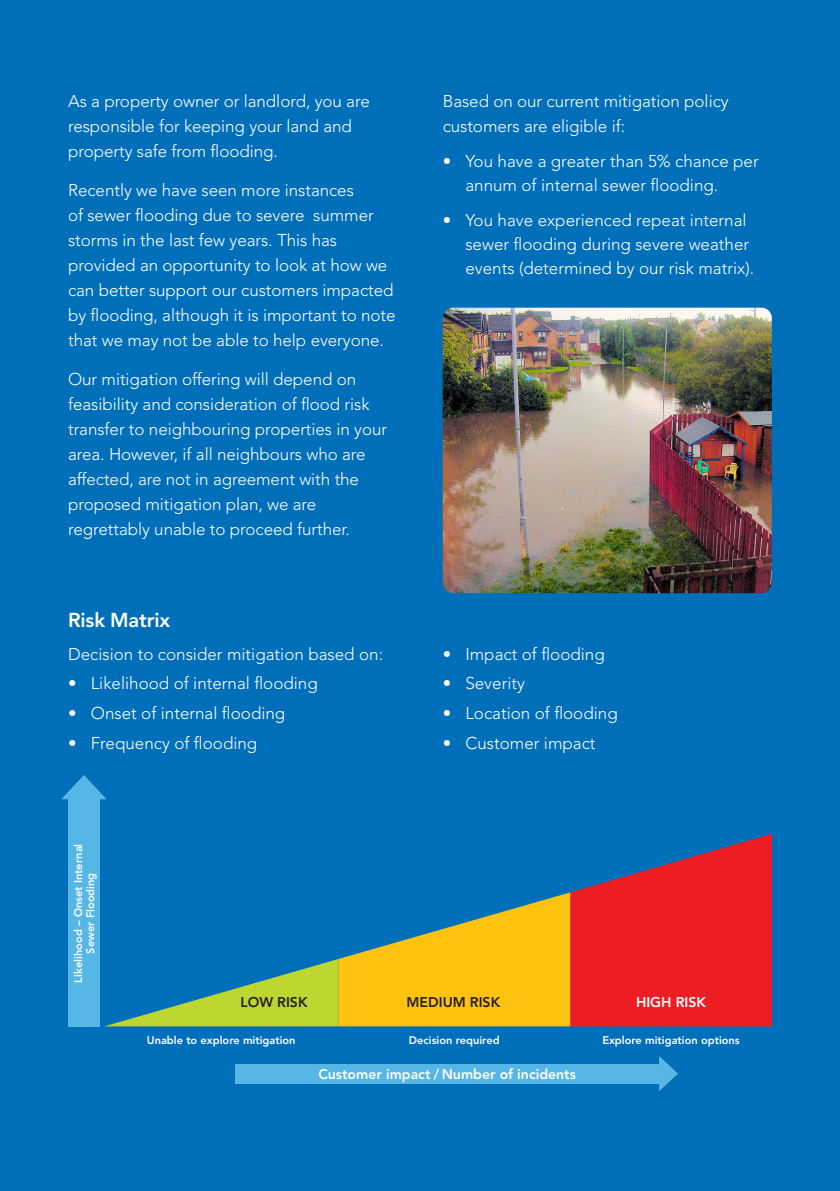
<style>
.page{position:relative;width:840px;height:1191px;background:#fff}
.page>*{position:absolute;margin:0;border:0;box-sizing:border-box;transform-origin:0 0}
.BODY{font:800 20px "Avenir";letter-spacing:-.01em;color:#fff}
.SUB_HEADER{font:300 17px/25px "Avenir";letter-spacing:-.005em;color:#fff}
.SUB_HEADER-2{font:800 14px "Avenir";color:#fff}
.SUB_HEADER-3{font:800 14px "Avenir";color:#231f20}
.SUB_HEADER-4{font:800 11px/12px "Avenir";color:#fff;text-align:center}
</style>
<div class="page">
<div style="left:0;top:0;width:839px;height:1191px;background:#006fba"></div>
<img style="left:442px;top:308px;width:329px;height:285px">
<svg style="left:62px;top:775px;width:44px;height:24px"></svg>
<div style="left:68px;top:797px;width:31px;height:229px;background:#56b7e7"></div>
<svg style="left:570px;top:834px;width:201px;height:192px;fill:#ee1d23"></svg>
<svg style="left:106px;top:892px;width:464px;height:134px"></svg>
<svg style="left:658px;top:1056px;width:19px;height:35px"></svg>
<div style="left:235px;top:1064px;width:423px;height:19px;background:#56b7e7"></div>
<p class="SUB_HEADER" style="left:68px;top:88px;width:303px">As a property owner or landlord, you are responsible for keeping your land and property safe from flooding.</p>
<p class="SUB_HEADER" style="left:68px;top:177px;width:329px">Recently we have seen more instances<br>of sewer flooding due to severe summer storms in the last few years. This has provided an opportunity to look at how we can better support our customers impacted by flooding, although it is important to note that we may not be able to help everyone.</p>
<p class="SUB_HEADER" style="left:68px;top:366px;width:320px">Our mitigation offering will depend on feasibility and consideration of flood risk transfer to neighbouring properties in your area. However, if all neighbours who are affected, are not in agreement with the proposed mitigation plan, we are regrettably unable to proceed further.</p>
<p class="BODY" style="left:68px;top:608px;width:104px">Risk Matrix</p>
<p class="SUB_HEADER" style="left:68px;top:641px;width:316px">Decision to consider mitigation based on:</p>
<p class="SUB_HEADER" style="left:68px;top:671px;width:251px">• Likelihood of internal flooding</p>
<p class="SUB_HEADER" style="left:68px;top:700px;width:219px">• Onset of internal flooding</p>
<p class="SUB_HEADER" style="left:68px;top:730px;width:191px">• Frequency of flooding</p>
<p class="SUB_HEADER-4" style="left:72px;top:982px;width:140px;rotate:-90deg">Likelihood – Onset Internal<br>Sewer Flooding</p>
<p class="SUB_HEADER" style="left:442px;top:88px;width:287px">Based on our current mitigation policy customers are eligible if:</p>
<p class="SUB_HEADER" style="left:465px;top:149px;width:295px;line-height:24px;text-indent:-23px">• You have a greater than 5% chance per annum of internal sewer flooding.</p>
<p class="SUB_HEADER" style="left:465px;top:208px;width:290px;line-height:24px;text-indent:-23px">• You have experienced repeat internal sewer flooding during severe weather events (determined by our risk matrix).</p>
<p class="SUB_HEADER" style="left:442px;top:641px;width:163px">• Impact of flooding</p>
<p class="SUB_HEADER" style="left:442px;top:671px;width:84px">• Severity</p>
<p class="SUB_HEADER" style="left:442px;top:700px;width:176px">• Location of flooding</p>
<p class="SUB_HEADER" style="left:442px;top:730px;width:154px">• Customer impact</p>
<p class="SUB_HEADER-3" style="left:240px;top:993px;width:69px">LOW RISK</p>
<p class="SUB_HEADER-3" style="left:406px;top:993px;width:95px">MEDIUM RISK</p>
<p class="SUB_HEADER-2" style="left:635px;top:993px;width:72px">HIGH RISK</p>
<p class="SUB_HEADER-4" style="left:147px;top:1033px;width:150px">Unable to explore mitigation</p>
<p class="SUB_HEADER-4" style="left:408px;top:1033px;width:92px">Decision required</p>
<p class="SUB_HEADER-4" style="left:602px;top:1033px;width:139px">Explore mitigation options</p>
<p class="SUB_HEADER-2" style="left:318px;top:1066px;width:259px">Customer impact / Number of incidents</p>
</div>
